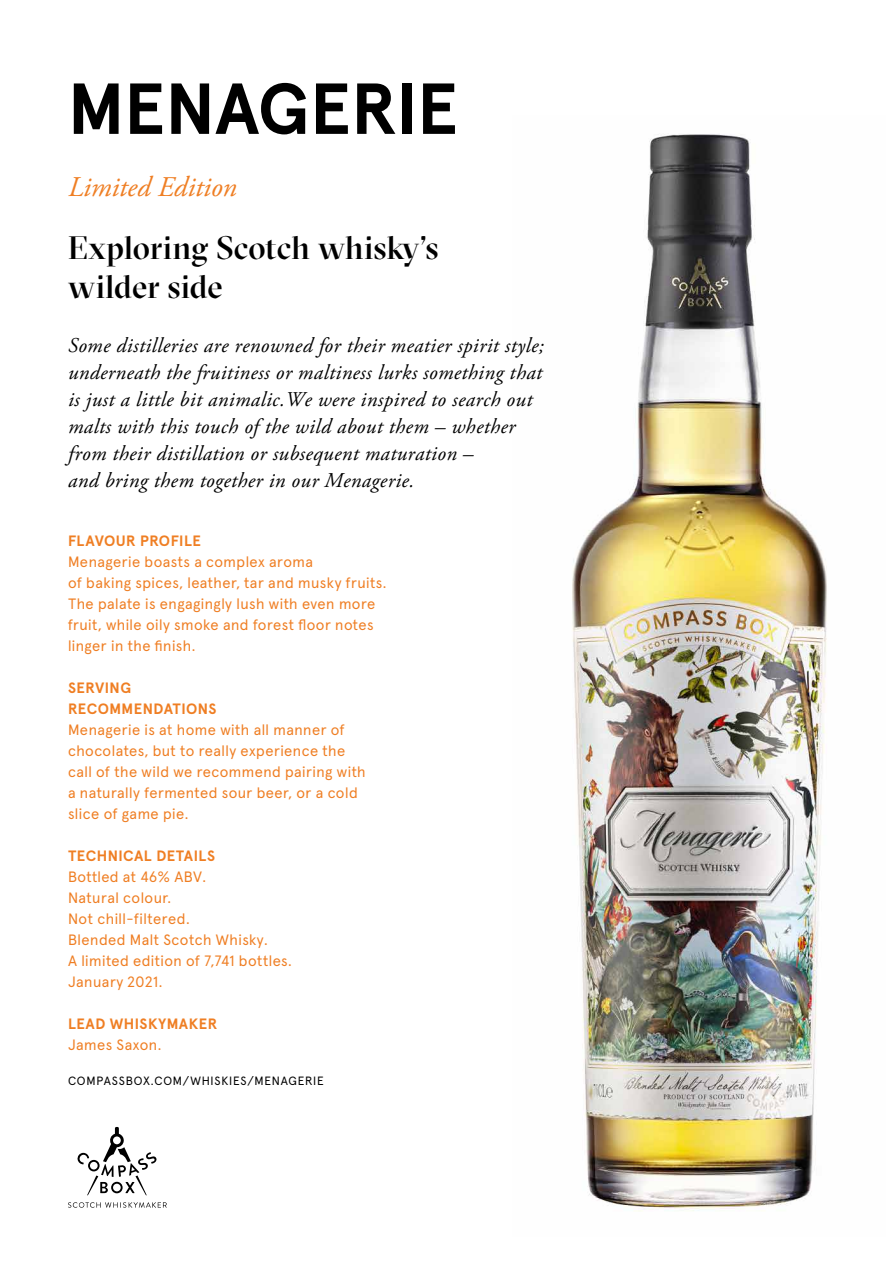
<style>
.page{position:relative;width:893px;height:1263px;background:#fff}
.page>*{position:absolute;margin:0;border:0;box-sizing:border-box;transform-origin:0 0}
.t1{font:700 72px "Apercu Pro";color:#000}
.t2{font:500 32.4px/38.8px "GT Sectra Display";color:#000}
.t3{font:italic 28.5px "Adobe Garamond Pro";letter-spacing:-.005em;color:#ef7e23}
.t4{font:italic 21px/27px "Adobe Garamond Pro";letter-spacing:.02em;color:#000}
.t5{font:15px/21px "Apercu Pro";letter-spacing:.03em;color:#ef7e23}
.t6{font:700 15px/21px "Apercu Pro";letter-spacing:.03em;color:#ef7e23}
.t7{font:12px "Apercu Pro";letter-spacing:.065em;color:#000}
</style>
<div class="page">
<img style="left:572px;top:134px;width:255px;height:1078px">
<svg style="left:77px;top:1127px;width:79px;height:68px"></svg>
<svg style="left:68px;top:1202px;width:99px;height:6px"></svg>
<h1 class="t1" style="left:68px;top:53px;width:392px">MENAGERIE</h1>
<h3 class="t3" style="left:68px;top:170px;width:170px">Limited Edition</h3>
<h2 class="t2" style="left:68px;top:229px;width:372px">Exploring Scotch whisky’s wilder side</h2>
<p class="t4" style="left:68px;top:332px;width:478px">Some distilleries are renowned for their meatier spirit style; underneath the fruitiness or maltiness lurks something that is just a little bit animalic.We were inspired to search out malts with this touch of the wild about them – whether from their distillation or subsequent maturation –<br>and bring them together in our Menagerie.</p>
<p class="t6" style="left:68px;top:529px;width:135px">FLAVOUR PROFILE</p>
<p class="t5" style="left:68px;top:550px;width:320px">Menagerie boasts a complex aroma<br>of baking spices, leather, tar and musky fruits.<br>The palate is engagingly lush with even more fruit, while oily smoke and forest floor notes linger in the finish.</p>
<p class="t6" style="left:68px;top:676px;width:150px">SERVING<br>RECOMMENDATIONS</p>
<p class="t5" style="left:68px;top:718px;width:299px">Menagerie is at home with all manner of chocolates, but to really experience the call of the wild we recommend pairing with a naturally fermented sour beer, or a cold slice of game pie.</p>
<p class="t6" style="left:68px;top:844px;width:149px">TECHNICAL DETAILS</p>
<p class="t5" style="left:68px;top:865px;width:225px">Bottled at 46% ABV.<br>Natural colour.<br>Not chill-filtered.<br>Blended Malt Scotch Whisky.<br>A limited edition of 7,741 bottles.<br>January 2021.</p>
<p class="t6" style="left:68px;top:1012px;width:151px">LEAD WHISKYMAKER</p>
<p class="t5" style="left:68px;top:1033px;width:95px">James Saxon.</p>
<p class="t7" style="left:68px;top:1071px;width:257px">COMPASSBOX.COM/WHISKIES/MENAGERIE</p>
</div>
